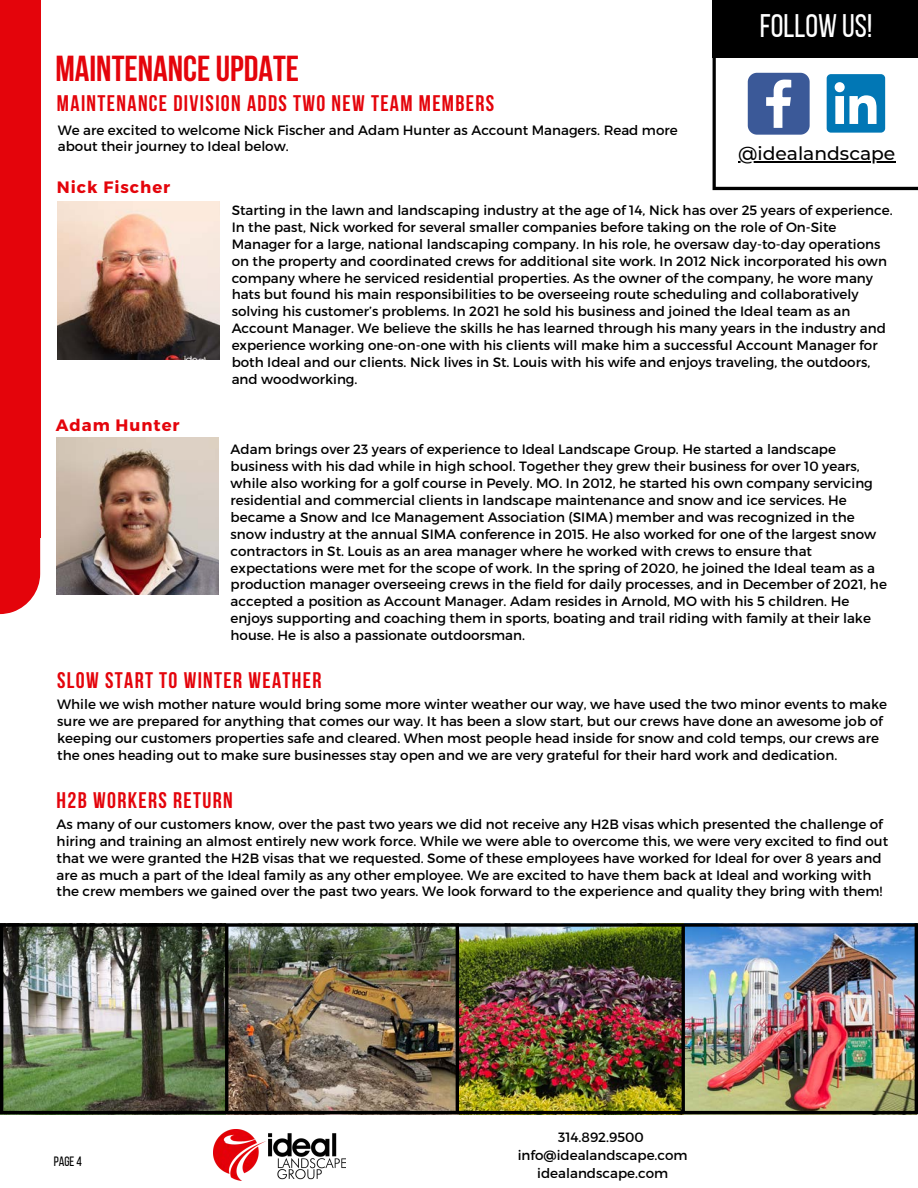
<style>
.page{position:relative;width:918px;height:1188px;background:#fff}
.page>*{position:absolute;margin:0;border:0;box-sizing:border-box;transform-origin:0 0}
.t1{font:700 36px "Bebas Neue";color:#e4040b}
.t2{font:32.55px "Bebas Neue";color:#fff}
.t3{font:700 22.5px "Bebas Neue";letter-spacing:.06em;color:#e4040b}
.t4{font:500 18.75px "Montserrat";color:#000}
.t5{font:700 16.5px "Montserrat";letter-spacing:.06em;color:#e4040b}
.t6{font:13.5px/16.8px "Montserrat";color:#000}
.t7{font:13.5px "Bebas Neue";color:#000}
</style>
<div class="page">
<div style="left:0;top:0;width:40px;height:538px;background:#e4040b"></div>
<svg style="left:0;top:538px;width:40px;height:76px;background:#e72026"></svg>
<img style="left:213px;top:1129px;width:132px;height:52px">
<img style="left:1px;top:927px;width:915px;height:188px">
<svg style="left:0;top:923px;width:915px;height:4px;background:#121516"></svg>
<hr style="left:0;top:1111px;width:918px;height:3px;background:#000">
<img style="left:57px;top:437px;width:162px;height:158px">
<img style="left:57px;top:202px;width:162px;height:157px">
<svg style="left:713px;top:0;width:205px;height:190px"></svg>
<hr style="left:738px;top:162px;width:157px;height:1px;background:#000">
<hr style="left:0;top:925px;width:3px;height:189px;background:#000">
<hr style="left:225px;top:925px;width:3px;height:189px;background:#000">
<hr style="left:456px;top:925px;width:3px;height:189px;background:#000">
<hr style="left:682px;top:925px;width:3px;height:189px;background:#000">
<hr style="left:915px;top:923px;width:3px;height:189px;background:#000">
<p class="t1" style="left:55px;top:54px;width:245px">MAINTENANCE UPDATE</p>
<p class="t3" style="left:57px;top:94px;width:439px">MAINTENANCE DIVISION ADDS TWO NEW TEAM MEMBERS</p>
<p class="t6" style="left:58px;top:121px;width:621px">We are excited to welcome Nick Fischer and Adam Hunter as Account Managers. Read more about their journey to Ideal below.</p>
<p class="t5" style="left:57px;top:176px;width:115px">Nick Fischer</p>
<p class="t2" style="left:760px;top:12px;width:114px">FOLLOW US!</p>
<p class="t4" style="left:738px;top:142px;width:159px">@idealandscape</p>
<p class="t5" style="left:56px;top:414px;width:125px">Adam Hunter</p>
<p class="t6" style="left:232px;top:201px;width:663px">Starting in the lawn and landscaping industry at the age of 14, Nick has over 25 years of experience.<br>In the past, Nick worked for several smaller companies before taking on the role of On-Site Manager for a large, national landscaping company. In his role, he oversaw day-to-day operations on the property and coordinated crews for additional site work. In 2012 Nick incorporated his own company where he serviced residential properties. As the owner of the company, he wore many hats but found his main responsibilities to be overseeing route scheduling and collaboratively solving his customer’s problems. In 2021 he sold his business and joined the Ideal team as an Account Manager. We believe the skills he has learned through his many years in the industry and experience working one-on-one with his clients will make him a successful Account Manager for both Ideal and our clients. Nick lives in St. Louis with his wife and enjoys traveling, the outdoors, and woodworking.</p>
<p class="t6" style="left:231px;top:441px;width:658px">Adam brings over 23 years of experience to Ideal Landscape Group. He started a landscape business with his dad while in high school. Together they grew their business for over 10 years, while also working for a golf course in Pevely. MO. In 2012, he started his own company servicing residential and commercial clients in landscape maintenance and snow and ice services. He became a Snow and Ice Management Association (SIMA) member and was recognized in the snow industry at the annual SIMA conference in 2015. He also worked for one of the largest snow contractors in St. Louis as an area manager where he worked with crews to ensure that expectations were met for the scope of work. In the spring of 2020, he joined the Ideal team as a production manager overseeing crews in the field for daily processes, and in December of 2021, he accepted a position as Account Manager. Adam resides in Arnold, MO with his 5 children. He enjoys supporting and coaching them in sports, boating and trail riding with family at their lake house. He is also a passionate outdoorsman.</p>
<p class="t3" style="left:57px;top:671px;width:266px">SLOW START TO WINTER WEATHER</p>
<p class="t6" style="left:57px;top:695px;width:831px">While we wish mother nature would bring some more winter weather our way, we have used the two minor events to make sure we are prepared for anything that comes our way. It has been a slow start, but our crews have done an awesome job of keeping our customers properties safe and cleared. When most people head inside for snow and cold temps, our crews are the ones heading out to make sure businesses stay open and we are very grateful for their hard work and dedication.</p>
<p class="t3" style="left:57px;top:791px;width:178px">H2B WORKERS RETURN</p>
<p class="t6" style="left:57px;top:815px;width:833px">As many of our customers know, over the past two years we did not receive any H2B visas which presented the challenge of hiring and training an almost entirely new work force. While we were able to overcome this, we were very excited to find out that we were granted the H2B visas that we requested. Some of these employees have worked for Ideal for over 8 years and are as much a part of the Ideal family as any other employee. We are excited to have them back at Ideal and working with the crew members we gained over the past two years. We look forward to the experience and quality they bring with them!</p>
<p class="t7" style="left:54px;top:1156px;width:30px">PAGE 4</p>
<p class="t6" style="left:558px;top:1129px;width:87px">314.892.9500</p>
<p class="t6" style="left:518px;top:1147px;width:171px">info@idealandscape.com</p>
<p class="t6" style="left:537px;top:1165px;width:132px">idealandscape.com</p>
</div>
